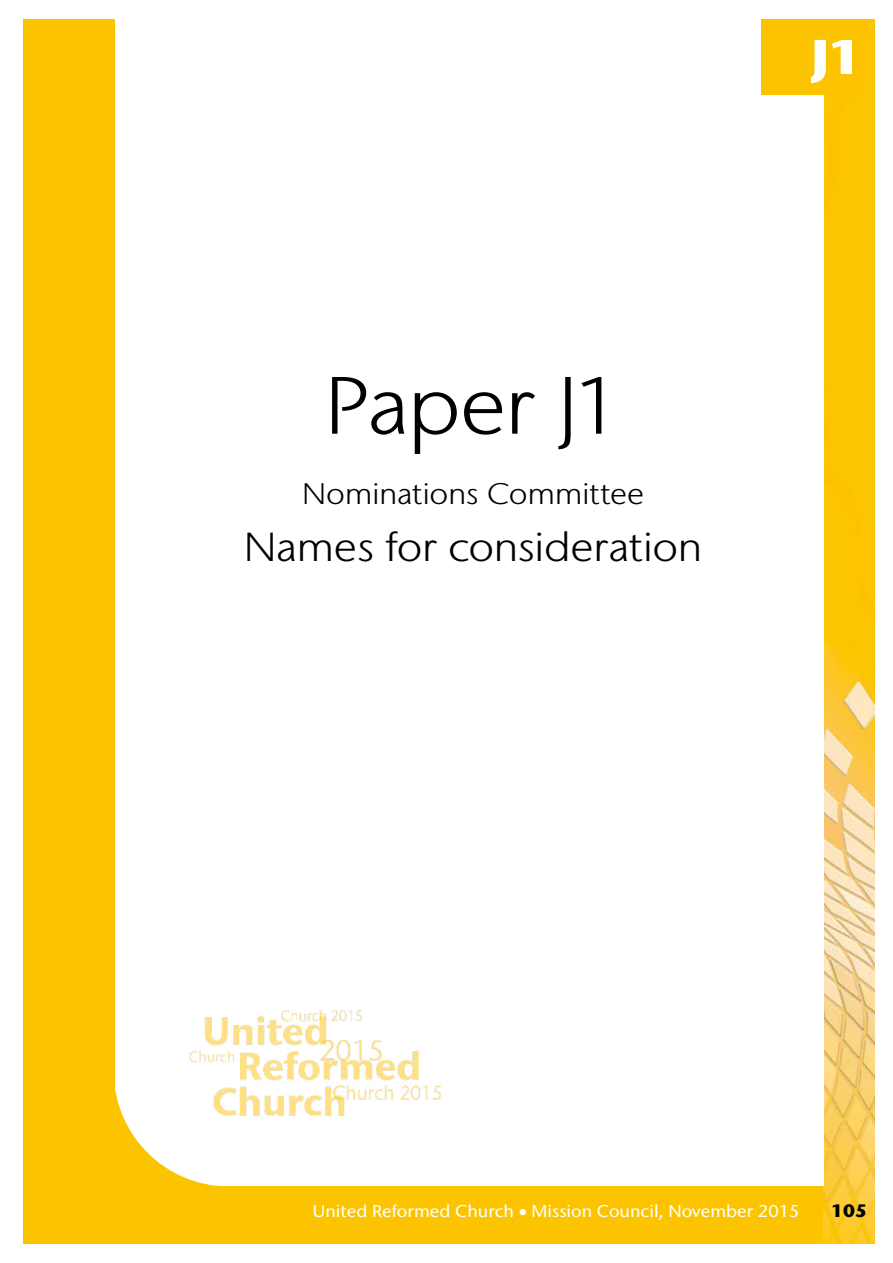
<style>
.page{position:relative;width:893px;height:1263px;background:#fff}
.page>*{position:absolute;margin:0;border:0;box-sizing:border-box;transform-origin:0 0}
.t1{font:300 81px "Stone Sans IIITC Std";letter-spacing:-.025em;color:#000;scale:1.11 1}
.t2{font:800 48.6px "Stone Sans IIITC Std";color:#fff;scale:1.11 1}
.t3{font:300 40.5px "Stone Sans IIITC Std";letter-spacing:-.01em;color:#000;scale:1.11 1}
.t4{font:300 29.7px "Stone Sans IIITC Std";letter-spacing:-.015em;color:#000;scale:1.11 1}
.t5{font:800 18px "Stone Sans IIITC Std";color:#000}
.t6{font:500 17.1px "Stone Sans IIITC Std";color:#fff;scale:1.05 1}
</style>
<div class="page">
<div style="left:23px;top:19px;width:810px;height:1225px;background:#fcc400"></div>
<img style="left:824px;top:19px;width:51px;height:1225px">
<div style="left:115px;top:6px;width:708px;height:1179px;background:#fff"></div>
<svg style="left:115px;top:1088px;width:114px;height:98px"></svg>
<img style="left:183px;top:1010px;width:258px;height:112px">
<div style="left:761px;top:19px;width:102px;height:76px;background:#fcc400"></div>
<h2 class="t2" style="left:811px;top:25px;width:49px">J1</h2>
<h2 class="t2" style="left:824px;top:25px;width:36px">A</h2>
<h1 class="t1" style="left:325px;top:357px;width:269px">Paper J1</h1>
<h3 class="t4" style="left:302px;top:475px;width:310px">Nominations Committee</h3>
<h3 class="t3" style="left:244px;top:523px;width:415px">Names for consideration</h3>
<p class="t6" style="left:313px;top:1201px;width:465px">United Reformed Church • Mission Council, November 2015</p>
<p class="t5" style="left:831px;top:1199px;width:38px">105</p>
</div>
